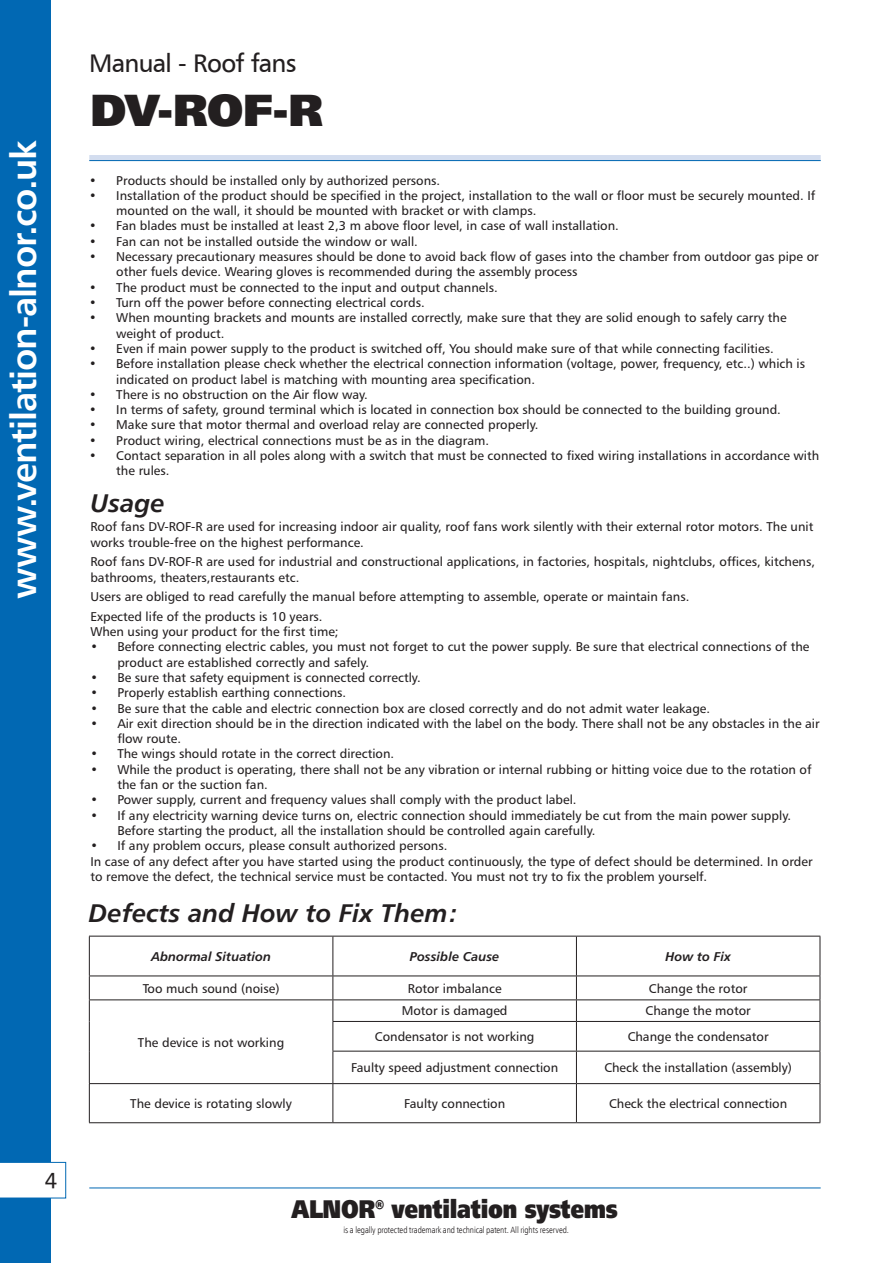
<style>
.page{position:relative;width:893px;height:1263px;background:#fff}
.page>*{position:absolute;margin:0;border:0;box-sizing:border-box;transform-origin:0 0}
.t1{font:900 45px "Humanist 777 TL";color:#231f20}
.t2{font:700 36px "Humanist 777 TL";letter-spacing:-.035em;color:#fff}
.t3{font:italic 700 25.5px "Humanist 777 TL";color:#231f20}
.t4{font:900 25.5px "Humanist 777 TL";letter-spacing:-.02em;color:#231f20;scale:.85 1}
.t5{font:25.5px "Humnst 777 EU Normal";letter-spacing:-.03em;color:#231f20}
.t6{font:21px "News Goth Dm EU Normal";color:#231f20}
.t7{font:12.75px/15.3px "Humanist 777 TL";color:#231f20}
.t8{font:italic 700 12.75px "Humanist 777 TL";color:#231f20}
.t9{font:9px "Humnst 777 Lt Cn EU Normal";letter-spacing:-.005em;color:#231f20}
</style>
<div class="page">
<hr style="left:89px;top:936px;width:244px;height:1px;background:#231f20">
<hr style="left:89px;top:936px;width:1px;height:39px;background:#231f20">
<hr style="left:333px;top:936px;width:243px;height:1px;background:#231f20">
<hr style="left:332px;top:936px;width:1px;height:39px;background:#231f20">
<hr style="left:576px;top:936px;width:244px;height:1px;background:#231f20">
<hr style="left:576px;top:936px;width:1px;height:39px;background:#231f20">
<hr style="left:820px;top:936px;width:1px;height:39px;background:#231f20">
<hr style="left:89px;top:975px;width:244px;height:1px;background:#231f20">
<hr style="left:333px;top:975px;width:243px;height:1px;background:#231f20">
<hr style="left:576px;top:975px;width:244px;height:1px;background:#231f20">
<hr style="left:89px;top:999px;width:244px;height:1px;background:#231f20">
<svg style="left:89px;top:976px;width:1px;height:45px"></svg>
<hr style="left:89px;top:1021px;width:1px;height:30px;background:#231f20">
<hr style="left:89px;top:1051px;width:1px;height:32px;background:#231f20">
<hr style="left:333px;top:999px;width:243px;height:1px;background:#231f20">
<hr style="left:576px;top:999px;width:244px;height:1px;background:#231f20">
<hr style="left:332px;top:1021px;width:244px;height:1px;background:#231f20">
<svg style="left:332px;top:976px;width:1px;height:75px"></svg>
<hr style="left:576px;top:1021px;width:244px;height:1px;background:#231f20">
<svg style="left:576px;top:976px;width:1px;height:75px"></svg>
<svg style="left:820px;top:976px;width:1px;height:75px"></svg>
<hr style="left:332px;top:1051px;width:244px;height:1px;background:#231f20">
<hr style="left:332px;top:1051px;width:1px;height:32px;background:#231f20">
<hr style="left:576px;top:1051px;width:244px;height:1px;background:#231f20">
<hr style="left:576px;top:1051px;width:1px;height:32px;background:#231f20">
<hr style="left:820px;top:1051px;width:1px;height:32px;background:#231f20">
<hr style="left:89px;top:1083px;width:244px;height:1px;background:#231f20">
<hr style="left:89px;top:1084px;width:1px;height:38px;background:#231f20">
<hr style="left:333px;top:1083px;width:243px;height:1px;background:#231f20">
<hr style="left:332px;top:1084px;width:1px;height:38px;background:#231f20">
<hr style="left:576px;top:1083px;width:244px;height:1px;background:#231f20">
<hr style="left:576px;top:1084px;width:1px;height:38px;background:#231f20">
<hr style="left:820px;top:1084px;width:1px;height:38px;background:#231f20">
<hr style="left:89px;top:1122px;width:244px;height:1px;background:#231f20">
<hr style="left:333px;top:1122px;width:243px;height:1px;background:#231f20">
<hr style="left:576px;top:1122px;width:244px;height:1px;background:#231f20">
<div style="left:0;top:0;width:50px;height:1263px;background:#0168b3"></div>
<hr style="left:89px;top:1188px;width:732px;height:1px;background:#0168b3">
<div style="left:0;top:1162px;width:66px;height:36px;background:#fff"></div>
<div style="left:89px;top:155px;width:732px;height:6px;background:#d3ddef"></div>
<hr style="left:89px;top:160px;width:732px;height:1px;background:#0168b3">
<h2 class="t2" style="left:0;top:599px;width:460px;rotate:-90deg">www.ventilation-alnor.co.uk</h2>
<h3 class="t6" style="left:45px;top:1167px;width:14px">4</h3>
<h3 class="t5" style="left:89px;top:47px;width:209px">Manual - Roof fans</h3>
<h1 class="t1" style="left:90px;top:80px;width:235px">DV-ROF-R</h1>
<p class="t7" style="left:89px;top:172px;width:352px">• Products should be installed only by authorized persons.</p>
<p class="t7" style="left:116px;top:187px;width:700px;text-indent:-27px">• Installation of the product should be specified in the project, installation to the wall or floor must be securely mounted. If mounted on the wall, it should be mounted with bracket or with clamps.</p>
<p class="t7" style="left:89px;top:218px;width:531px">• Fan blades must be installed at least 2,3 m above floor level, in case of wall installation.</p>
<p class="t7" style="left:89px;top:233px;width:330px">• Fan can not be installed outside the window or wall.</p>
<p class="t7" style="left:116px;top:249px;width:704px;text-indent:-27px">• Necessary precautionary measures should be done to avoid back flow of gases into the chamber from outdoor gas pipe or other fuels device. Wearing gloves is recommended during the assembly process</p>
<p class="t7" style="left:89px;top:279px;width:410px">• The product must be connected to the input and output channels.</p>
<p class="t7" style="left:89px;top:294px;width:337px">• Turn off the power before connecting electrical cords.</p>
<p class="t7" style="left:116px;top:310px;width:672px;text-indent:-27px">• When mounting brackets and mounts are installed correctly, make sure that they are solid enough to safely carry the weight of product.</p>
<p class="t7" style="left:89px;top:340px;width:686px">• Even if main power supply to the product is switched off, You should make sure of that while connecting facilities.</p>
<p class="t7" style="left:116px;top:356px;width:690px;text-indent:-27px">• Before installation please check whether the electrical connection information (voltage, power, frequency, etc..) which is indicated on product label is matching with mounting area specification.</p>
<p class="t7" style="left:89px;top:386px;width:280px">• There is no obstruction on the Air flow way.</p>
<p class="t7" style="left:89px;top:402px;width:693px">• In terms of safety, ground terminal which is located in connection box should be connected to the building ground.</p>
<p class="t7" style="left:89px;top:417px;width:451px">• Make sure that motor thermal and overload relay are connected properly.</p>
<p class="t7" style="left:89px;top:432px;width:401px">• Product wiring, electrical connections must be as in the diagram.</p>
<p class="t7" style="left:116px;top:447px;width:704px;text-indent:-27px">• Contact separation in all poles along with a switch that must be connected to fixed wiring installations in accordance with the rules.</p>
<h3 class="t3" style="left:90px;top:486px;width:76px">Usage</h3>
<p class="t7" style="left:90px;top:519px;width:724px">Roof fans DV-ROF-R are used for increasing indoor air quality, roof fans work silently with their external rotor motors. The unit works trouble-free on the highest performance.</p>
<p class="t7" style="left:90px;top:554px;width:726px">Roof fans DV-ROF-R are used for industrial and constructional applications, in factories, hospitals, nightclubs, offices, kitchens, bathrooms, theaters,restaurants etc.</p>
<p class="t7" style="left:90px;top:587px;width:600px;line-height:19.5px">Users are obliged to read carefully the manual before attempting to assemble, operate or maintain fans.<br>Expected life of the products is 10 years.</p>
<p class="t7" style="left:90px;top:623px;width:250px">When using your product for the first time;</p>
<p class="t7" style="left:117px;top:639px;width:693px;text-indent:-27px">• Before connecting electric cables, you must not forget to cut the power supply. Be sure that electrical connections of the product are established correctly and safely.</p>
<p class="t7" style="left:90px;top:669px;width:332px">• Be sure that safety equipment is connected correctly.</p>
<p class="t7" style="left:90px;top:685px;width:257px">• Properly establish earthing connections.</p>
<p class="t7" style="left:90px;top:700px;width:621px">• Be sure that the cable and electric connection box are closed correctly and do not admit water leakage.</p>
<p class="t7" style="left:117px;top:715px;width:704px;text-indent:-27px">• Air exit direction should be in the direction indicated with the label on the body. There shall not be any obstacles in the air flow route.</p>
<p class="t7" style="left:90px;top:746px;width:305px">• The wings should rotate in the correct direction.</p>
<p class="t7" style="left:117px;top:761px;width:696px;text-indent:-27px">• While the product is operating, there shall not be any vibration or internal rubbing or hitting voice due to the rotation of the fan or the suction fan.</p>
<p class="t7" style="left:90px;top:792px;width:488px">• Power supply, current and frequency values shall comply with the product label.</p>
<p class="t7" style="left:117px;top:807px;width:675px;text-indent:-27px">• If any electricity warning device turns on, electric connection should immediately be cut from the main power supply.<br>Before starting the product, all the installation should be controlled again carefully.</p>
<p class="t7" style="left:90px;top:838px;width:724px">• If any problem occurs, please consult authorized persons.<br>In case of any defect after you have started using the product continuously, the type of defect should be determined. In order to remove the defect, the technical service must be contacted. You must not try to fix the problem yourself.</p>
<h3 class="t3" style="left:89px;top:896px;width:371px">Defects and How to Fix Them:</h3>
<p class="t8" style="left:151px;top:948px;width:122px">Abnormal Situation</p>
<p class="t8" style="left:410px;top:948px;width:91px">Possible Cause</p>
<p class="t8" style="left:665px;top:948px;width:67px">How to Fix</p>
<p class="t7" style="left:143px;top:980px;width:138px">Too much sound (noise)</p>
<p class="t7" style="left:408px;top:980px;width:95px">Rotor imbalance</p>
<p class="t7" style="left:649px;top:980px;width:100px">Change the rotor</p>
<p class="t7" style="left:138px;top:1034px;width:148px">The device is not working</p>
<p class="t7" style="left:402px;top:1003px;width:107px">Motor is damaged</p>
<p class="t7" style="left:646px;top:1003px;width:107px">Change the motor</p>
<p class="t7" style="left:375px;top:1028px;width:161px">Condensator is not working</p>
<p class="t7" style="left:628px;top:1028px;width:142px">Change the condensator</p>
<p class="t7" style="left:351px;top:1060px;width:209px">Faulty speed adjustment connection</p>
<p class="t7" style="left:604px;top:1060px;width:189px">Check the installation (assembly)</p>
<p class="t7" style="left:130px;top:1095px;width:163px">The device is rotating slowly</p>
<p class="t7" style="left:404px;top:1095px;width:103px">Faulty connection</p>
<p class="t7" style="left:609px;top:1095px;width:180px">Check the electrical connection</p>
<h3 class="t4" style="left:291px;top:1191px;width:386px">ALNOR® ventilation systems</h3>
<p class="t9" style="left:343px;top:1224px;width:227px">is a legally protected trademark and technical patent. All rights reserved.</p>
</div>
